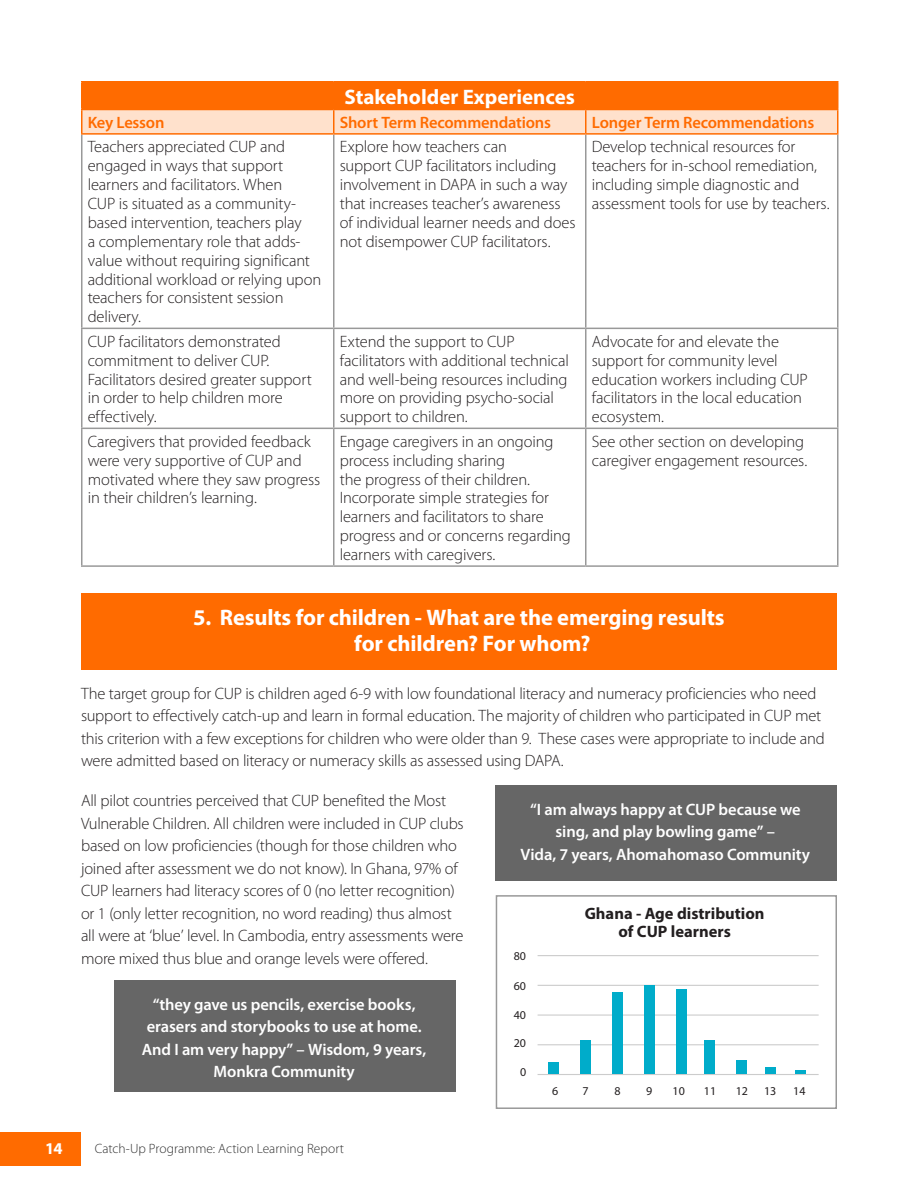
<style>
.page{position:relative;width:918px;height:1188px;background:#fff}
.page>*{position:absolute;margin:0;border:0;box-sizing:border-box;transform-origin:0 0}
.t1{font:700 22.5px/25.5px "Myriad Pro";letter-spacing:-.005em;color:#fff}
.t2{font:700 21px "Myriad Pro";color:#fff}
.t3{font:300 16.5px/18.9px "Myriad Pro";letter-spacing:-.01em;color:#231f20}
.t4{font:600 16.5px/22.5px "Myriad Pro";letter-spacing:-.005em;color:#fff;text-align:center}
.t5{font:600 16.5px "Myriad Pro";letter-spacing:-.01em;color:#ff6b00}
.t6{font:700 16.5px/18px "Myriad Pro";color:#231f20;text-align:center}
.t7{font:700 16.5px "Myriad Pro";color:#fff}
.t8{font:300 13.5px "Myriad Pro";color:#333}
.t9{font:12px "Myriad Pro";color:#231f20}
</style>
<div class="page">
<div style="left:0;top:1132px;width:81px;height:33px;background:#ff6b00"></div>
<hr style="left:917px;top:1132px;width:1px;height:33px;background:#ff6b00">
<svg style="left:82px;top:135px;width:755px;height:430px"></svg>
<svg style="left:82px;top:329px;width:755px;height:99px"></svg>
<hr style="left:81px;top:135px;width:1px;height:193px;background:#999">
<hr style="left:333px;top:135px;width:1px;height:193px;background:#999">
<hr style="left:585px;top:135px;width:1px;height:193px;background:#999">
<hr style="left:837px;top:135px;width:1px;height:193px;background:#999">
<hr style="left:81px;top:328px;width:253px;height:1px;background:#999">
<hr style="left:81px;top:329px;width:1px;height:99px;background:#999">
<hr style="left:334px;top:328px;width:252px;height:1px;background:#999">
<hr style="left:333px;top:329px;width:1px;height:99px;background:#999">
<hr style="left:586px;top:328px;width:252px;height:1px;background:#999">
<hr style="left:585px;top:329px;width:1px;height:99px;background:#999">
<hr style="left:837px;top:329px;width:1px;height:99px;background:#999">
<hr style="left:81px;top:428px;width:253px;height:1px;background:#999">
<hr style="left:81px;top:429px;width:1px;height:136px;background:#999">
<hr style="left:334px;top:428px;width:252px;height:1px;background:#999">
<hr style="left:333px;top:429px;width:1px;height:136px;background:#999">
<hr style="left:586px;top:428px;width:252px;height:1px;background:#999">
<hr style="left:585px;top:429px;width:1px;height:136px;background:#999">
<hr style="left:837px;top:429px;width:1px;height:136px;background:#999">
<hr style="left:81px;top:565px;width:253px;height:2px;background:#999">
<hr style="left:334px;top:565px;width:252px;height:2px;background:#999">
<hr style="left:586px;top:565px;width:252px;height:2px;background:#999">
<hr style="left:81px;top:81px;width:253px;height:1px;background:#ff6b00">
<hr style="left:334px;top:81px;width:252px;height:1px;background:#ff6b00">
<hr style="left:586px;top:81px;width:252px;height:1px;background:#ff6b00">
<svg style="left:81px;top:82px;width:757px;height:51px;background:#ff9f5a"></svg>
<hr style="left:81px;top:133px;width:253px;height:2px;background:#ff6b00">
<hr style="left:334px;top:133px;width:252px;height:2px;background:#ff6b00">
<hr style="left:586px;top:133px;width:252px;height:2px;background:#ff6b00">
<div style="left:81px;top:593px;width:756px;height:77px;background:#ff6b00"></div>
<hr style="left:538px;top:955px;width:281px;height:1px;background:#ccc">
<hr style="left:538px;top:985px;width:281px;height:1px;background:#ccc">
<hr style="left:538px;top:1015px;width:281px;height:1px;background:#ccc">
<hr style="left:538px;top:1044px;width:281px;height:1px;background:#ccc">
<hr style="left:538px;top:1074px;width:281px;height:1px;background:#ccc">
<div style="left:549px;top:1062px;width:10px;height:12px;background:#00acca"></div>
<div style="left:580px;top:1041px;width:11px;height:33px;background:#00acca"></div>
<div style="left:612px;top:993px;width:10px;height:81px;background:#00acca"></div>
<div style="left:644px;top:986px;width:10px;height:88px;background:#00acca"></div>
<div style="left:676px;top:990px;width:10px;height:84px;background:#00acca"></div>
<div style="left:705px;top:1041px;width:10px;height:33px;background:#00acca"></div>
<div style="left:737px;top:1061px;width:10px;height:13px;background:#00acca"></div>
<div style="left:765px;top:1067px;width:10px;height:7px;background:#00acca"></div>
<svg style="left:795px;top:1071px;width:10px;height:3px"></svg>
<div style="left:496px;top:895px;width:341px;height:214px;border:2px solid #999"></div>
<div style="left:496px;top:786px;width:341px;height:95px;background:#666"></div>
<div style="left:114px;top:981px;width:342px;height:111px;background:#666"></div>
<p class="t2" style="left:344px;top:83px;width:232px">Stakeholder Experiences</p>
<p class="t5" style="left:88px;top:112px;width:78px">Key Lesson</p>
<p class="t5" style="left:340px;top:112px;width:213px">Short Term Recommendations</p>
<p class="t5" style="left:592px;top:112px;width:224px">Longer Term Recommendations</p>
<p class="t3" style="left:88px;top:137px;width:235px">Teachers appreciated CUP and engaged in ways that support learners and facilitators. When<br>CUP is situated as a community&shy;based intervention, teachers play<br>a complementary role that adds&shy;value without requiring significant additional workload or relying upon teachers for consistent session delivery.</p>
<p class="t3" style="left:340px;top:137px;width:237px">Explore how teachers can<br>support CUP facilitators including involvement in DAPA in such a way that increases teacher’s awareness of individual learner needs and does not disempower CUP facilitators.</p>
<p class="t3" style="left:592px;top:137px;width:239px">Develop technical resources for teachers for in-school remediation, including simple diagnostic and assessment tools for use by teachers.</p>
<p class="t3" style="left:88px;top:332px;width:226px">CUP facilitators demonstrated commitment to deliver CUP.<br>Facilitators desired greater support in order to help children more effectively.</p>
<p class="t3" style="left:340px;top:332px;width:231px">Extend the support to CUP facilitators with additional technical and well-being resources including more on providing psycho-social support to children.</p>
<p class="t3" style="left:592px;top:332px;width:218px">Advocate for and elevate the support for community level education workers including CUP facilitators in the local education ecosystem.</p>
<p class="t3" style="left:88px;top:432px;width:234px">Caregivers that provided feedback were very supportive of CUP and motivated where they saw progress in their children’s learning.</p>
<p class="t3" style="left:340px;top:432px;width:233px">Engage caregivers in an ongoing process including sharing<br>the progress of their children.<br>Incorporate simple strategies for learners and facilitators to share progress and or concerns regarding learners with caregivers.</p>
<p class="t3" style="left:592px;top:432px;width:217px">See other section on developing caregiver engagement resources.</p>
<p class="t1" style="left:354px;top:604px;width:372px;text-indent:-161px">5. Results for children - What are the emerging results for children? For whom?</p>
<p class="t3" style="left:81px;top:682px;width:745px;line-height:22.5px">The target group for CUP is children aged 6-9 with low foundational literacy and numeracy proficiencies who need support to effectively catch-up and learn in formal education. The majority of children who participated in CUP met this criterion with a few exceptions for children who were older than 9. These cases were appropriate to include and were admitted based on literacy or numeracy skills as assessed using DAPA.</p>
<p class="t3" style="left:81px;top:789px;width:384px;line-height:22.5px">All pilot countries perceived that CUP benefited the Most Vulnerable Children. All children were included in CUP clubs based on low proficiencies (though for those children who joined after assessment we do not know). In Ghana, 97% of CUP learners had literacy scores of 0 (no letter recognition) or 1 (only letter recognition, no word reading) thus almost all were at ‘blue’ level. In Cambodia, entry assessments were more mixed thus blue and orange levels were offered.</p>
<p class="t4" style="left:521px;top:797px;width:291px">“I am always happy at CUP because we sing, and play bowling game” –<br>Vida, 7 years, Ahomahomaso Community</p>
<p class="t6" style="left:585px;top:904px;width:181px">Ghana - Age distribution of CUP learners</p>
<p class="t9" style="left:514px;top:949px;width:14px">80</p>
<p class="t4" style="left:142px;top:992px;width:286px">“they gave us pencils, exercise books, erasers and storybooks to use at home.<br>And I am very happy” – Wisdom, 9 years,<br>Monkra Community</p>
<p class="t7" style="left:45px;top:1138px;width:19px">14</p>
<p class="t8" style="left:95px;top:1141px;width:251px">Catch-Up Programme: Action Learning Report</p>
<p class="t9" style="left:514px;top:978px;width:14px">60</p>
<p class="t9" style="left:514px;top:1007px;width:14px">40</p>
<p class="t9" style="left:514px;top:1035px;width:14px">20</p>
<p class="t9" style="left:520px;top:1064px;width:8px">0</p>
<p class="t9" style="left:552px;top:1084px;width:8px">6</p>
<p class="t9" style="left:582px;top:1084px;width:8px">7</p>
<p class="t9" style="left:614px;top:1084px;width:8px">8</p>
<p class="t9" style="left:646px;top:1084px;width:8px">9</p>
<p class="t9" style="left:673px;top:1084px;width:14px">10</p>
<p class="t9" style="left:704px;top:1084px;width:14px">11</p>
<p class="t9" style="left:736px;top:1084px;width:14px">12</p>
<p class="t9" style="left:764px;top:1084px;width:14px">13</p>
<p class="t9" style="left:793px;top:1084px;width:14px">14</p>
</div>
